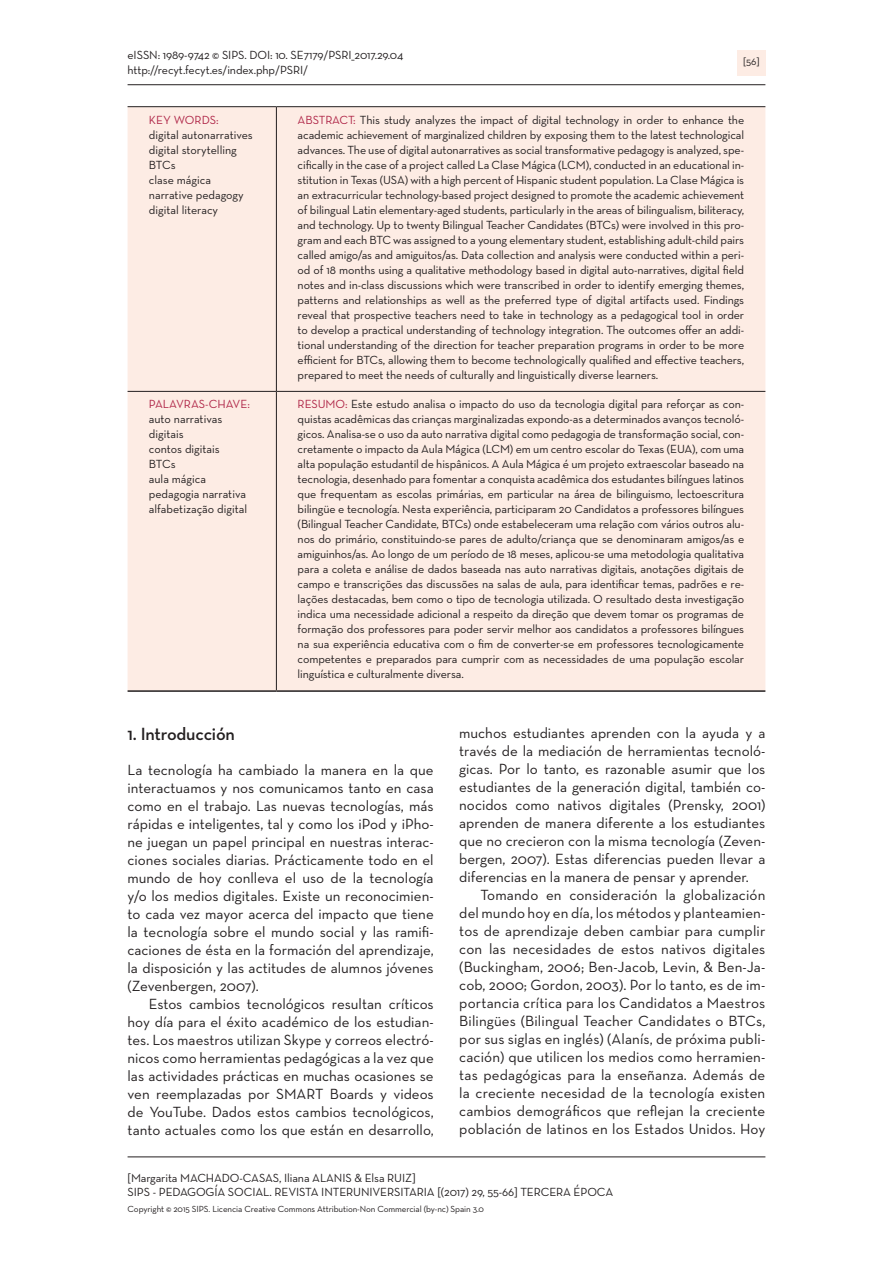
<style>
.page{position:relative;width:893px;height:1263px;background:#fff}
.page>*{position:absolute;margin:0;border:0;box-sizing:border-box;transform-origin:0 0}
._1Titulo{font:600 18px "Neutra Text";letter-spacing:-.01em;color:#231f20}
.TextoEsp{font:15px/18px "Neutra Text";color:#231f20;text-align:justify}
.Texto1Esp{font:15px/18px "Neutra Text";color:#231f20;text-align:justify}
.Abstract{font:12px/15px "Neutra Text";letter-spacing:-.01em;color:#231f20;text-align:justify}
.Remuso{font:12px/15px "Neutra Text";letter-spacing:-.01em;color:#231f20;text-align:justify}
.PalabrasClave{font:12px/15px "Neutra Text";color:#231f20}
.t1{font:10.5px "Neutra Text";color:#231f20}
.t2{font:9px "Neutra Text";letter-spacing:-.01em;color:#231f20}
.s1{color:#af2547}
</style>
<div class="page">
<div style="left:737px;top:50px;width:28px;height:25px;background:#fdece4"></div>
<hr style="left:128px;top:1156px;width:637px;height:1px;background:#231f20">
<hr style="left:128px;top:84px;width:637px;height:1px;background:#231f20">
<div style="left:128px;top:107px;width:637px;height:583px;background:#fdece4"></div>
<hr style="left:128px;top:106px;width:148px;height:1px;background:#231f20">
<hr style="left:276px;top:106px;width:489px;height:1px;background:#231f20">
<hr style="left:276px;top:107px;width:1px;height:284px;background:#231f20">
<hr style="left:128px;top:391px;width:148px;height:1px;background:#231f20">
<hr style="left:276px;top:391px;width:489px;height:1px;background:#231f20">
<hr style="left:276px;top:392px;width:1px;height:298px;background:#231f20">
<hr style="left:128px;top:690px;width:148px;height:2px;background:#231f20">
<hr style="left:276px;top:690px;width:489px;height:2px;background:#231f20">
<p class="Abstract" style="left:128px;top:47px;width:277px">eISSN: 1989-9742 © SIPS. DOI: 10. SE7179/PSRI_2017.29.04</p>
<p class="Abstract" style="left:128px;top:62px;width:182px">http://recyt.fecyt.es/index.php/PSRI/</p>
<p class="t1" style="left:743px;top:55px;width:18px">[56]</p>
<p class="PalabrasClave" style="left:149px;top:112px;width:106px"><span class="s1">KEY WORDS:<br></span>digital autonarratives digital storytelling<br>BTCs<br>clase mágica narrative pedagogy digital literacy</p>
<p class="Abstract" style="left:298px;top:112px;width:448px"><span class="s1">ABSTRACT:</span> This study analyzes the impact of digital technology in order to enhance the academic achievement of marginalized children by exposing them to the latest technological advances. The use of digital autonarratives as social transformative pedagogy is analyzed, spe&shy;cifically in the case of a project called La Clase Mágica (LCM), conducted in an educational in&shy;stitution in Texas (USA) with a high percent of Hispanic student population. La Clase Mágica is an extracurricular technology-based project designed to promote the academic achievement of bilingual Latin elementary-aged students, particularly in the areas of bilingualism, biliteracy, and technology. Up to twenty Bilingual Teacher Candidates (BTCs) were involved in this pro&shy;gram and each BTC was assigned to a young elementary student, establishing adult-child pairs called amigo/as and amiguitos/as. Data collection and analysis were conducted within a peri&shy;od of 18 months using a qualitative methodology based in digital auto-narratives, digital field notes and in-class discussions which were transcribed in order to identify emerging themes, patterns and relationships as well as the preferred type of digital artifacts used. Findings reveal that prospective teachers need to take in technology as a pedagogical tool in order to develop a practical understanding of technology integration. The outcomes offer an addi&shy;tional understanding of the direction for teacher preparation programs in order to be more efficient for BTCs, allowing them to become technologically qualified and effective teachers, prepared to meet the needs of culturally and linguistically diverse learners.</p>
<p class="PalabrasClave" style="left:149px;top:396px;width:103px"><span class="s1">PALAVRAS-CHAVE: </span>auto narrativas digitais<br>contos digitais<br>BTCs<br>aula mágica pedagogia narrativa alfabetização digital</p>
<p class="Remuso" style="left:298px;top:396px;width:448px"><span class="s1">RESUMO:</span> Este estudo analisa o impacto do uso da tecnologia digital para reforçar as con&shy;quistas acadêmicas das crianças marginalizadas expondo-as a determinados avanços tecnoló&shy;gicos. Analisa-se o uso da auto narrativa digital como pedagogia de transformação social, con&shy;cretamente o impacto da Aula Mágica (LCM) em um centro escolar do Texas (EUA), com uma alta população estudantil de hispânicos. A Aula Mágica é um projeto extraescolar baseado na tecnologia, desenhado para fomentar a conquista acadêmica dos estudantes bilíngues latinos que frequentam as escolas primárias, em particular na área de bilinguismo, lectoescritura bilingüe e tecnología. Nesta experiência, participaram 20 Candidatos a professores bilíngues (Bilingual Teacher Candidate, BTCs) onde estabeleceram uma relação com vários outros alu&shy;nos do primário, constituindo-se pares de adulto/criança que se denominaram amigos/as e amiguinhos/as. Ao longo de um período de 18 meses, aplicou-se uma metodologia qualitativa para a coleta e análise de dados baseada nas auto narrativas digitais, anotações digitais de campo e transcrições das discussões na salas de aula, para identificar temas, padrões e re&shy;lações destacadas, bem como o tipo de tecnologia utilizada. O resultado desta investigação indica uma necessidade adicional a respeito da direção que devem tomar os programas de formação dos professores para poder servir melhor aos candidatos a professores bilíngues na sua experiência educativa com o fim de converter-se em professores tecnologicamente competentes e preparados para cumprir com as necessidades de uma população escolar linguística e culturalmente diversa.</p>
<p class="_1Titulo" style="left:128px;top:723px;width:109px">1. Introducción</p>
<p class="Texto1Esp" style="left:128px;top:760px;width:308px">La tecnología ha cambiado la manera en la que interactuamos y nos comunicamos tanto en casa como en el trabajo. Las nuevas tecnologías, más rápidas e inteligentes, tal y como los iPod y iPho&shy;ne juegan un papel principal en nuestras interac&shy;ciones sociales diarias. Prácticamente todo en el mundo de hoy conlleva el uso de la tecnología y/o los medios digitales. Existe un reconocimien&shy;to cada vez mayor acerca del impacto que tiene la tecnología sobre el mundo social y las ramifi&shy;caciones de ésta en la formación del aprendizaje, la disposición y las actitudes de alumnos jóvenes (Zevenbergen, 2007).</p>
<p class="TextoEsp" style="left:128px;top:994px;width:308px;text-indent:21px">Estos cambios tecnológicos resultan críticos hoy día para el éxito académico de los estudian&shy;tes. Los maestros utilizan Skype y correos electró&shy;nicos como herramientas pedagógicas a la vez que las actividades prácticas en muchas ocasiones se ven reemplazadas por SMART Boards y videos de YouTube. Dados estos cambios tecnológicos, tanto actuales como los que están en desarrollo,</p>
<p class="TextoEsp" style="left:459px;top:723px;width:308px">muchos estudiantes aprenden con la ayuda y a través de la mediación de herramientas tecnoló&shy;gicas. Por lo tanto, es razonable asumir que los estudiantes de la generación digital, también co&shy;nocidos como nativos digitales (Prensky, 2001) aprenden de manera diferente a los estudiantes que no crecieron con la misma tecnología (Zeven&shy;bergen, 2007). Estas diferencias pueden llevar a diferencias en la manera de pensar y aprender.</p>
<p class="TextoEsp" style="left:459px;top:885px;width:308px;text-indent:21px">Tomando en consideración la globalización del mundo hoy en día, los métodos y planteamien&shy;tos de aprendizaje deben cambiar para cumplir con las necesidades de estos nativos digitales (Buckingham, 2006; Ben-Jacob, Levin, &amp; Ben-Ja&shy;cob, 2000; Gordon, 2003). Por lo tanto, es de im&shy;portancia crítica para los Candidatos a Maestros Bilingües (Bilingual Teacher Candidates o BTCs, por sus siglas en inglés) (Alanís, de próxima publi&shy;cación) que utilicen los medios como herramien&shy;tas pedagógicas para la enseñanza. Además de la creciente necesidad de la tecnología existen cambios demográficos que reflejan la creciente población de latinos en los Estados Unidos. Hoy</p>
<p class="Abstract" style="left:128px;top:1170px;width:290px">[Margarita MACHADO-CASAS, Iliana ALANIS &amp; Elsa RUIZ]</p>
<p class="Abstract" style="left:128px;top:1185px;width:487px">SIPS - PEDAGOGÍA SOCIAL. REVISTA INTERUNIVERSITARIA [(2017) 29, 55-66] TERCERA ÉPOCA</p>
<p class="t2" style="left:128px;top:1203px;width:358px">Copyright © 2015 SIPS. Licencia Creative Commons Attribution-Non Commercial (by-nc) Spain 3.0</p>
</div>
